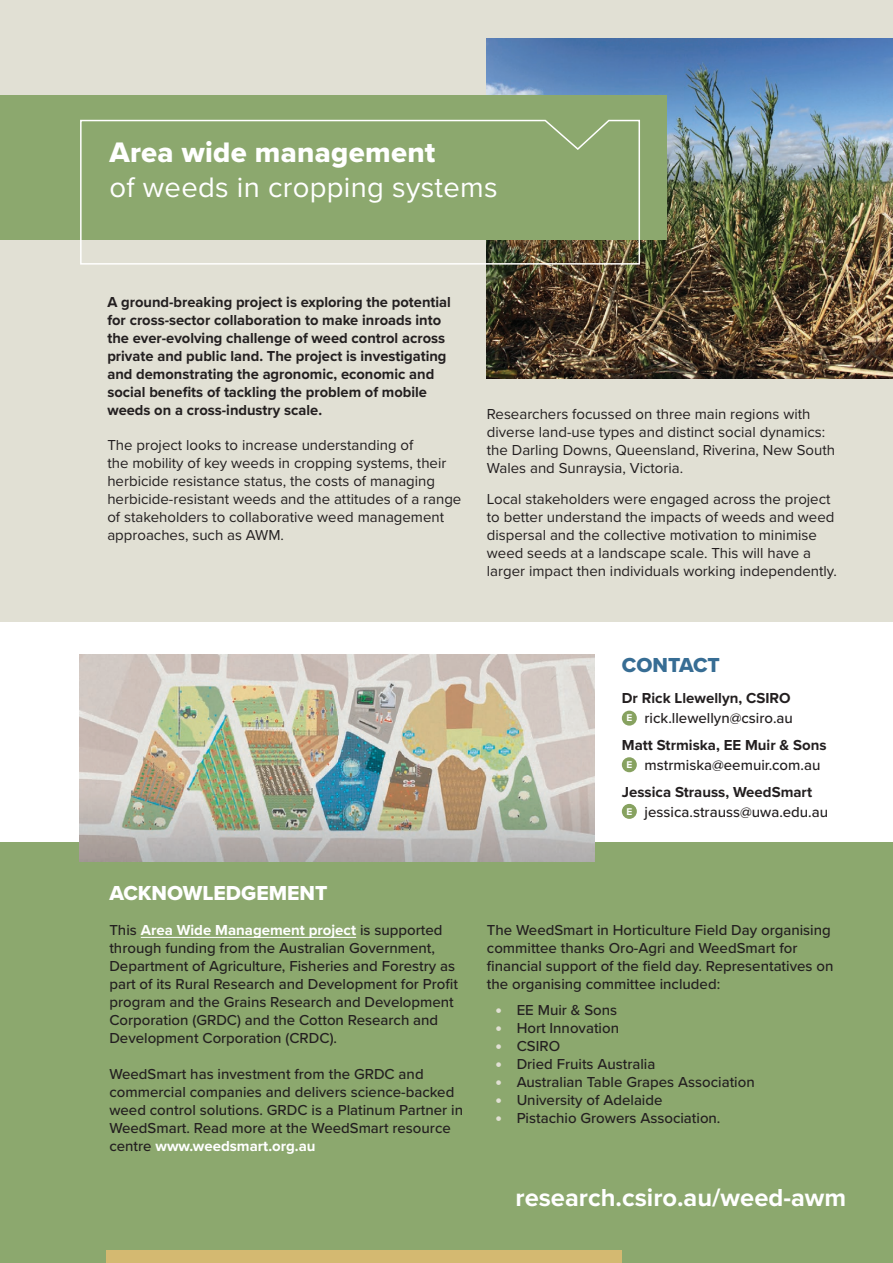
<style>
.page{position:relative;width:893px;height:1263px;background:#fff}
.page>*{position:absolute;margin:0;border:0;box-sizing:border-box;transform-origin:0 0}
.t1{font:29.25px "Proxima Nova";letter-spacing:.01em;color:#fff}
.t2{font:29.25px "Proxima Nova Extrabld";letter-spacing:.01em;color:#fff}
.t3{font:700 25.5px "Proxima Nova";color:#fff}
.t4{font:21px "Proxima Nova Extrabld";color:#fff}
.t5{font:21px "Proxima Nova Extrabld";color:#376d94}
.t6{font:500 15px/18px "Proxima Nova";color:#231f20}
.t7{font:15px/18px "Proxima Nova";color:#231f20}
.t8{font:700 15px/18px "Proxima Nova";color:#231f20}
.s1{font-weight:700}
.s2{font-weight:700;font-size:10.05px;color:#fff}
.s3{font-size:10.05px;color:#fff}
.s4{font-weight:500}
.s5{font-weight:700;color:#fff}
.s6{font-weight:900;font-size:18px;color:#e1e0d4}
</style>
<div class="page">
<div style="left:0;top:0;width:893px;height:622px;background:#e1e0d4"></div>
<img style="left:487px;top:38px;width:406px;height:340px">
<div style="left:0;top:843px;width:893px;height:420px;background:#8ca86e"></div>
<img style="left:80px;top:654px;width:514px;height:208px">
<div style="left:0;top:95px;width:666px;height:144px;background:#8ca86e"></div>
<div style="left:622px;top:711px;width:15px;height:15px;background:#87a260;border-radius:50%"></div>
<div style="left:622px;top:757px;width:15px;height:15px;background:#87a260;border-radius:50%"></div>
<div style="left:622px;top:804px;width:15px;height:15px;background:#87a260;border-radius:50%"></div>
<hr style="left:141px;top:937px;width:215px;height:1px;background:#fff">
<div style="left:106px;top:1250px;width:516px;height:13px;background:#d4b971"></div>
<svg style="left:79px;top:119px;width:562px;height:146px"></svg>
<h1 class="t2" style="left:109px;top:130px;width:328px">Area wide management</h1>
<h1 class="t1" style="left:109px;top:170px;width:390px">of weeds in cropping systems</h1>
<p class="t8" style="left:107px;top:293px;width:345px">A ground-breaking project is exploring the potential for cross-sector collaboration to make inroads into the ever-evolving challenge of weed control across private and public land. The project is investigating and demonstrating the agronomic, economic and social benefits of tackling the problem of mobile weeds on a cross-industry scale.</p>
<p class="t7" style="left:107px;top:436px;width:356px">The project looks to increase understanding of<br>the mobility of key weeds in cropping systems, their herbicide resistance status, the costs of managing herbicide-resistant weeds and the attitudes of a range of stakeholders to collaborative weed management approaches, such as AWM.</p>
<p class="t7" style="left:487px;top:405px;width:350px">Researchers focussed on three main regions with diverse land-use types and distinct social dynamics: the Darling Downs, Queensland, Riverina, New South Wales and Sunraysia, Victoria.</p>
<p class="t7" style="left:487px;top:490px;width:351px">Local stakeholders were engaged across the project to better understand the impacts of weeds and weed dispersal and the collective motivation to minimise weed seeds at a landscape scale. This will have a larger impact then individuals working independently.</p>
<h3 class="t5" style="left:622px;top:650px;width:100px">CONTACT</h3>
<p class="t6" style="left:622px;top:688px;width:173px;line-height:20.1px;text-align:center"><span class="s1">Dr Rick Llewellyn, CSIRO<br></span><span class="s2">E</span> rick.llewellyn@csiro.au</p>
<p class="t8" style="left:622px;top:735px;width:206px;line-height:20.1px;text-align:center">Matt Strmiska, EE Muir &amp; Sons<br><span class="s3">E</span> <span class="s4">mstrmiska@eemuir.com.au</span></p>
<p class="t6" style="left:626px;top:781px;width:203px;line-height:20.1px;text-indent:-5px"><span class="s1">Jessica Strauss, WeedSmart<br></span><span class="s2">E</span> jessica.strauss@uwa.edu.au</p>
<h3 class="t4" style="left:109px;top:878px;width:220px">ACKNOWLEDGEMENT</h3>
<p class="t6" style="left:109px;top:921px;width:350px">This <span class="s5">Area Wide Management project</span> is supported through funding from the Australian Government, Department of Agriculture, Fisheries and Forestry as part of its Rural Research and Development for Profit program and the Grains Research and Development Corporation (GRDC) and the Cotton Research and Development Corporation (CRDC).</p>
<p class="t6" style="left:109px;top:1065px;width:355px">WeedSmart has investment from the GRDC and commercial companies and delivers science-backed weed control solutions. GRDC is a Platinum Partner in WeedSmart. Read more at the WeedSmart resource centre <span class="s5">www.weedsmart.org.au</span></p>
<p class="t6" style="left:487px;top:920px;width:348px">The WeedSmart in Horticulture Field Day organising committee thanks Oro-Agri and WeedSmart for financial support of the field day. Representatives on the organising committee included:</p>
<p class="t6" style="left:495px;top:1000px;width:123px"><span class="s6">•</span> EE Muir &amp; Sons</p>
<p class="t6" style="left:495px;top:1018px;width:125px"><span class="s6">•</span> Hort Innovation</p>
<p class="t6" style="left:495px;top:1036px;width:66px"><span class="s6">•</span> CSIRO</p>
<p class="t6" style="left:495px;top:1054px;width:161px"><span class="s6">•</span> Dried Fruits Australia</p>
<p class="t6" style="left:495px;top:1072px;width:261px"><span class="s6">•</span> Australian Table Grapes Association</p>
<p class="t6" style="left:495px;top:1090px;width:169px"><span class="s6">•</span> University of Adelaide</p>
<p class="t6" style="left:495px;top:1108px;width:227px"><span class="s6">•</span> Pistachio Growers Association.</p>
<h2 class="t3" style="left:515px;top:1182px;width:332px">research.csiro.au/weed-awm</h2>
</div>
